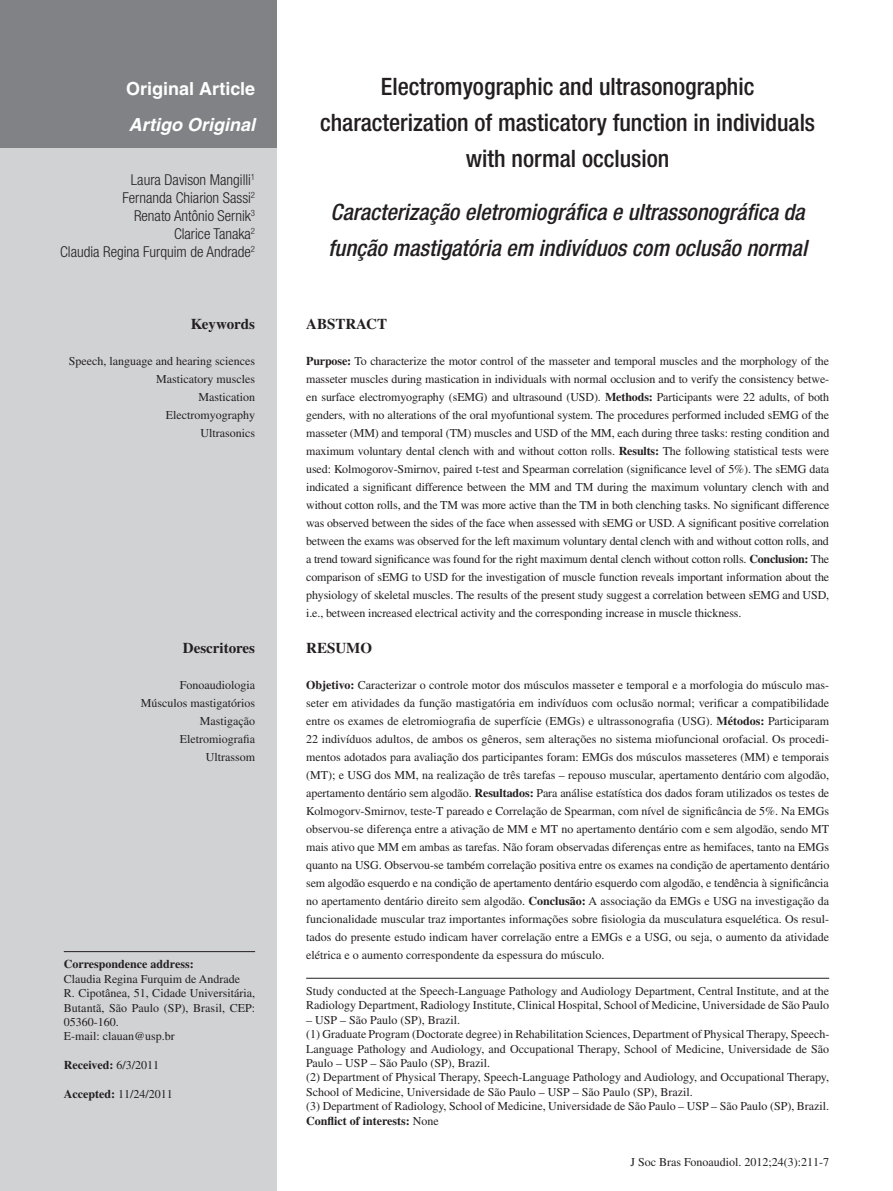
<style>
.page{position:relative;width:893px;height:1191px;background:#fff}
.page>*{position:absolute;margin:0;border:0;box-sizing:border-box;transform-origin:0 0}
.Título{font:500 condensed 24px/36px "Helvetica Neue";color:#231f20;text-align:center}
.Título-secundário{font:italic 500 condensed 22.5px/36px "Helvetica Neue";color:#231f20}
.t1{font:700 18px "Helvetica";color:#fff}
.t2{font:italic 700 18px "Helvetica";color:#fff}
.Autores{font:300 condensed 15px "Helvetica Neue";color:#231f20}
.Sessão{font:700 15px "Times";color:#231f20}
.Resumo{font:12px/18px "Times";color:#231f20;text-align:justify}
.Rodapé_sem_linha{font:12px/14.4px "Times";color:#231f20;text-align:justify}
.Rodapé{font:12px/14.4px "Times";color:#231f20}
.Keywords{font:12px "Times";color:#231f20}
.Rodapé_sem_linha-2{font:700 12px "Times";color:#231f20}
.Rodapé-2{font:700 12px "Times";color:#231f20}
.s1{font-weight:400}
.s2{font-weight:700}
</style>
<div class="page">
<div style="left:0;top:0;width:276px;height:1191px;background:#d1d2d4"></div>
<div style="left:0;top:0;width:276px;height:148px;background:#808285"></div>
<hr style="left:64px;top:951px;width:191px;height:1px;background:#231f20">
<hr style="left:306px;top:978px;width:523px;height:1px;background:#231f20">
<h3 class="t1" style="left:126px;top:77px;width:131px">Original Article</h3>
<h3 class="t2" style="left:129px;top:113px;width:128px">Artigo Original</h3>
<p class="Autores" style="left:131px;top:171px;width:126px">Laura Davison Mangilli<sup>1</sup></p>
<p class="Autores" style="left:122px;top:189px;width:134px">Fernanda Chiarion Sassi<sup>2</sup></p>
<p class="Autores" style="left:134px;top:207px;width:123px">Renato Antônio Sernik<sup>3</sup></p>
<p class="Autores" style="left:174px;top:225px;width:83px">Clarice Tanaka<sup>2</sup></p>
<p class="Autores" style="left:60px;top:243px;width:196px">Claudia Regina Furquim de Andrade<sup>2</sup></p>
<p class="Sessão" style="left:191px;top:315px;width:66px">Keywords</p>
<p class="Keywords" style="left:69px;top:354px;width:188px">Speech, language and hearing sciences</p>
<p class="Keywords" style="left:156px;top:372px;width:100px">Masticatory muscles</p>
<p class="Keywords" style="left:198px;top:390px;width:58px">Mastication</p>
<p class="Keywords" style="left:166px;top:408px;width:91px">Electromyography</p>
<p class="Keywords" style="left:200px;top:426px;width:56px">Ultrasonics</p>
<p class="Sessão" style="left:183px;top:639px;width:74px">Descritores</p>
<p class="Keywords" style="left:180px;top:678px;width:77px">Fonoaudiologia</p>
<p class="Keywords" style="left:141px;top:696px;width:116px">Músculos mastigatórios</p>
<p class="Keywords" style="left:200px;top:714px;width:57px">Mastigação</p>
<p class="Keywords" style="left:180px;top:732px;width:77px">Eletromiografia</p>
<p class="Keywords" style="left:206px;top:750px;width:51px">Ultrassom</p>
<p class="Rodapé-2" style="left:64px;top:957px;width:131px">Correspondence address:</p>
<p class="Rodapé_sem_linha" style="left:64px;top:971px;width:178px">Claudia Regina Furquim de Andrade</p>
<p class="Rodapé_sem_linha" style="left:64px;top:985px;width:193px">R. Cipotânea, 51, Cidade Universitária, Butantã, São Paulo (SP), Brasil, CEP:<br>05360-160.</p>
<p class="Rodapé_sem_linha" style="left:64px;top:1029px;width:113px">E-mail: clauan@usp.br</p>
<p class="Rodapé_sem_linha-2" style="left:64px;top:1057px;width:97px">Received: <span class="s1">6/3/2011</span></p>
<p class="Rodapé_sem_linha" style="left:64px;top:1086px;width:110px"><span class="s2">Accepted:</span> 11/24/2011</p>
<p class="Título" style="left:320px;top:69px;width:497px">Electromyographic and ultrasonographic characterization of masticatory function in individuals with normal occlusion</p>
<p class="Título-secundário" style="left:328px;top:194px;width:480px">Caracterização eletromiográfica e ultrassonográfica da função mastigatória em indivíduos com oclusão normal</p>
<p class="Sessão" style="left:306px;top:315px;width:82px">ABSTRACT</p>
<p class="Resumo" style="left:306px;top:351px;width:525px"><span class="s2">Purpose:</span> To characterize the motor control of the masseter and temporal muscles and the morphology of the masseter muscles during mastication in individuals with normal occlusion and to verify the consistency betwe&shy;en surface electromyography (sEMG) and ultrasound (USD). <span class="s2">Methods:</span> Participants were 22 adults, of both genders, with no alterations of the oral myofuntional system. The procedures performed included sEMG of the masseter (MM) and temporal (TM) muscles and USD of the MM, each during three tasks: resting condition and maximum voluntary dental clench with and without cotton rolls. <span class="s2">Results:</span> The following statistical tests were used: Kolmogorov-Smirnov, paired t-test and Spearman correlation (significance level of 5%). The sEMG data indicated a significant difference between the MM and TM during the maximum voluntary clench with and without cotton rolls, and the TM was more active than the TM in both clenching tasks. No significant difference was observed between the sides of the face when assessed with sEMG or USD. A significant positive correlation between the exams was observed for the left maximum voluntary dental clench with and without cotton rolls, and a trend toward significance was found for the right maximum dental clench without cotton rolls. <span class="s2">Conclusion:</span> The comparison of sEMG to USD for the investigation of muscle function reveals important information about the physiology of skeletal muscles. The results of the present study suggest a correlation between sEMG and USD, i.e., between increased electrical activity and the corresponding increase in muscle thickness.</p>
<p class="Sessão" style="left:306px;top:639px;width:67px">RESUMO</p>
<p class="Resumo" style="left:306px;top:675px;width:525px"><span class="s2">Objetivo:</span> Caracterizar o controle motor dos músculos masseter e temporal e a morfologia do músculo mas&shy;seter em atividades da função mastigatória em indivíduos com oclusão normal; verificar a compatibilidade entre os exames de eletromiografia de superfície (EMGs) e ultrassonografia (USG). <span class="s2">Métodos:</span> Participaram 22 indivíduos adultos, de ambos os gêneros, sem alterações no sistema miofuncional orofacial. Os procedi&shy;mentos adotados para avaliação dos participantes foram: EMGs dos músculos masseteres (MM) e temporais (MT); e USG dos MM, na realização de três tarefas – repouso muscular, apertamento dentário com algodão, apertamento dentário sem algodão. <span class="s2">Resultados:</span> Para análise estatística dos dados foram utilizados os testes de Kolmogorv-Smirnov, teste-T pareado e Correlação de Spearman, com nível de significância de 5%. Na EMGs observou-se diferença entre a ativação de MM e MT no apertamento dentário com e sem algodão, sendo MT mais ativo que MM em ambas as tarefas. Não foram observadas diferenças entre as hemifaces, tanto na EMGs quanto na USG. Observou-se também correlação positiva entre os exames na condição de apertamento dentário sem algodão esquerdo e na condição de apertamento dentário esquerdo com algodão, e tendência à significância no apertamento dentário direito sem algodão. <span class="s2">Conclusão:</span> A associação da EMGs e USG na investigação da funcionalidade muscular traz importantes informações sobre fisiologia da musculatura esquelética. Os resul&shy;tados do presente estudo indicam haver correlação entre a EMGs e a USG, ou seja, o aumento da atividade elétrica e o aumento correspondente da espessura do músculo.</p>
<p class="Rodapé" style="left:306px;top:983px;width:525px">Study conducted at the Speech-Language Pathology and Audiology Department, Central Institute, and at the<br>Radiology Department, Radiology Institute, Clinical Hospital, School of Medicine, Universidade de São Paulo</p>
<p class="Rodapé" style="left:306px;top:1012px;width:155px">– USP – São Paulo (SP), Brazil.</p>
<p class="Rodapé_sem_linha" style="left:306px;top:1026px;width:525px">(1) Graduate Program (Doctorate degree) in Rehabilitation Sciences, Department of Physical Therapy, Speech-Language Pathology and Audiology, and Occupational Therapy, School of Medicine, Universidade de São Paulo – USP – São Paulo (SP), Brazil.</p>
<p class="Rodapé_sem_linha" style="left:306px;top:1070px;width:524px">(2) Department of Physical Therapy, Speech-Language Pathology and Audiology, and Occupational Therapy,<br>School of Medicine, Universidade de São Paulo – USP – São Paulo (SP), Brazil.</p>
<p class="Rodapé_sem_linha" style="left:306px;top:1098px;width:524px">(3) Department of Radiology, School of Medicine, Universidade de São Paulo – USP – São Paulo (SP), Brazil.</p>
<p class="Rodapé_sem_linha-2" style="left:306px;top:1113px;width:134px">Conflict of interests: <span class="s1">None</span></p>
<p class="Resumo" style="left:630px;top:1153px;width:200px">J Soc Bras Fonoaudiol. 2012;24(3):211-7</p>
</div>
